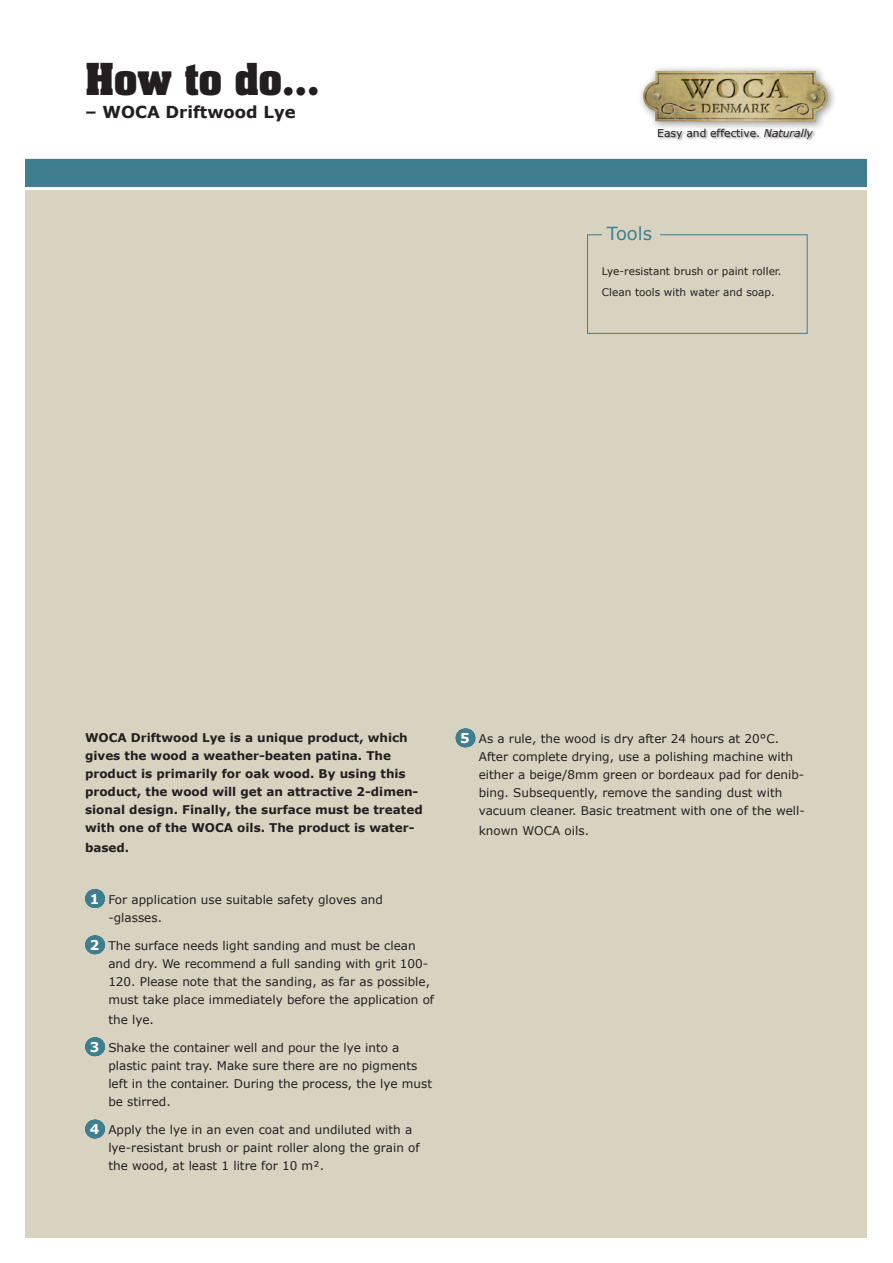
<style>
.page{position:relative;width:893px;height:1263px;background:#fff}
.page>*{position:absolute;margin:0;border:0;box-sizing:border-box;transform-origin:0 0}
.t1{font:700 37.5px "Aachen";color:#231f20}
._5__Mellemrubrik{font:18px "Verdana";color:#3f7e8f}
.t2{font:700 16.5px "Verdana";color:#231f20}
._6__Brødtekst{font:12px/18px "Verdana";color:#231f20}
._6__Brødtekst-2{font:700 12px/18px "Verdana";color:#231f20}
.t3{font:10.8px "Verdana";color:#231f20}
._3__Tekst_ved_billed{font:10.5px "Verdana";color:#231f20}
.s1{font-style:italic}
.s2{font-weight:700;font-size:13.5px;color:#fff}
</style>
<div class="page">
<div style="left:26px;top:190px;width:841px;height:1047px;background:#d8d3c1"></div>
<div style="left:26px;top:157px;width:841px;height:30px;background:#3f7e8f"></div>
<hr style="left:23px;top:156px;width:847px;height:3px;background:#fff">
<svg style="left:94px;top:889px;width:2px;height:19px"></svg>
<svg style="left:94px;top:935px;width:2px;height:19px"></svg>
<svg style="left:94px;top:1037px;width:2px;height:19px"></svg>
<svg style="left:94px;top:1120px;width:2px;height:18px"></svg>
<svg style="left:465px;top:728px;width:1px;height:19px"></svg>
<div style="left:637px;top:64px;width:200px;height:67px;background:#231f20;opacity:.5"></div>
<img style="left:643px;top:71px;width:185px;height:51px">
<div style="left:658px;top:128px;width:159px;height:14px;background:#231f20;opacity:.5"></div>
<div style="left:587px;top:234px;width:221px;height:100px;border:1px solid #3f7e8f"></div>
<div style="left:602px;top:224px;width:57px;height:23px;background:#d8d3c1"></div>
<p class="t1" style="left:85px;top:52px;width:236px">How to do…</p>
<p class="t2" style="left:85px;top:102px;width:212px">– WOCA Driftwood Lye</p>
<p class="t3" style="left:657px;top:126px;width:157px">Easy and effective. <span class="s1">Naturally</span></p>
<p class="_5__Mellemrubrik" style="left:607px;top:222px;width:47px">Tools</p>
<p class="_3__Tekst_ved_billed" style="left:602px;top:264px;width:181px">Lye-resistant brush or paint roller.</p>
<p class="_3__Tekst_ved_billed" style="left:602px;top:285px;width:174px">Clean tools with water and soap.</p>
<p class="_6__Brødtekst-2" style="left:85px;top:728px;width:339px">WOCA Driftwood Lye is a unique product, which gives the wood a weather-beaten patina. The product is primarily for oak wood. By using this product, the wood will get an attractive 2-dimen&shy;sional design. Finally, the surface must be treated with one of the WOCA oils. The product is water-</p>
<p class="_6__Brødtekst-2" style="left:85px;top:838px;width:46px">based.</p>
<p class="_6__Brødtekst" style="left:108px;top:890px;width:276px;text-indent:-19px"><span class="s2">1</span> For application use suitable safety gloves and -glasses.</p>
<p class="_6__Brødtekst" style="left:108px;top:936px;width:327px;text-indent:-19px"><span class="s2">2</span> The surface needs light sanding and must be clean and dry. We recommend a full sanding with grit 100- 120. Please note that the sanding, as far as possible, must take place immediately before the application of</p>
<p class="_6__Brødtekst" style="left:108px;top:1010px;width:47px">the lye.</p>
<p class="_6__Brødtekst" style="left:108px;top:1038px;width:325px;text-indent:-19px"><span class="s2">3</span> Shake the container well and pour the lye into a plastic paint tray. Make sure there are no pigments left in the container. During the process, the lye must be stirred.</p>
<p class="_6__Brødtekst" style="left:108px;top:1120px;width:313px;text-indent:-19px"><span class="s2">4</span> Apply the lye in an even coat and undiluted with a lye-resistant brush or paint roller along the grain of the wood, at least 1 litre for 10 m².</p>
<p class="_6__Brødtekst" style="left:479px;top:729px;width:328px;text-indent:-19px"><span class="s2">5</span> As a rule, the wood is dry after 24 hours at 20°C.<br>After complete drying, use a polishing machine with either a beige/8mm green or bordeaux pad for denib&shy;bing. Subsequently, remove the sanding dust with vacuum cleaner. Basic treatment with one of the well-</p>
<p class="_6__Brødtekst" style="left:479px;top:821px;width:112px">known WOCA oils.</p>
</div>
